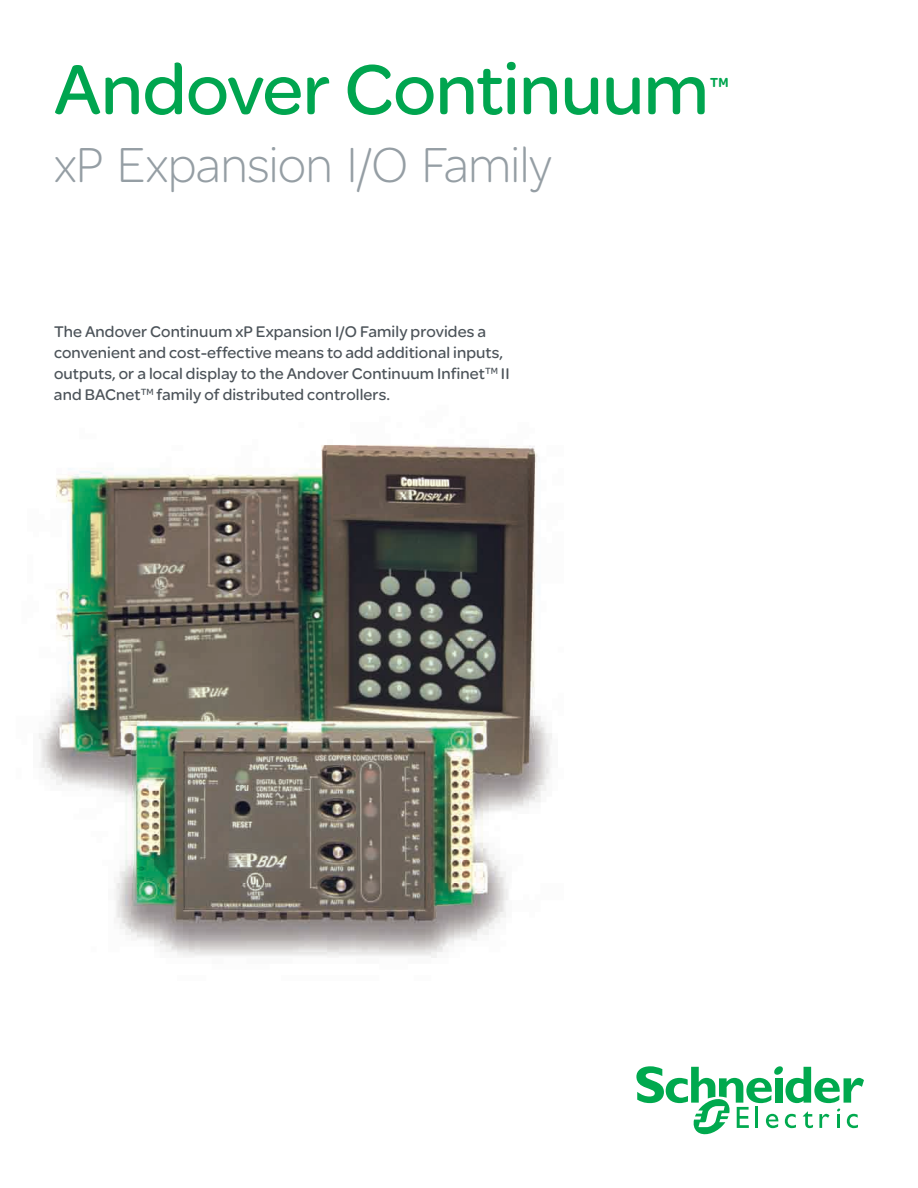
<style>
.page{position:relative;width:918px;height:1188px;background:#fff}
.page>*{position:absolute;margin:0;border:0;box-sizing:border-box;transform-origin:0 0}
.t1{font:75px "SE Optimist";letter-spacing:-.01em;color:#00a54f}
.t2{font:300 52.5px "SE Optimist";letter-spacing:-.01em;color:#959ea4;scale:.95 1}
.t3{font:16.5px/21px "SE Optimist";letter-spacing:.005em;color:#4d545a}
.t4{font:900 13.95px "SE Optimist";color:#00a54f;scale:.95 1}
</style>
<div class="page">
<img style="left:39px;top:445px;width:513px;height:513px">
<svg style="left:636px;top:1066px;width:228px;height:69px"></svg>
<h1 class="t1" style="left:54px;top:37px;width:656px">Andover Continuum</h1>
<p class="t4" style="left:710px;top:72px;width:21px">TM</p>
<h2 class="t2" style="left:54px;top:130px;width:526px">xP Expansion I/O Family</h2>
<p class="t3" style="left:54px;top:321px;width:457px">The Andover Continuum xP Expansion I/O Family provides a convenient and cost-effective means to add additional inputs, outputs, or a local display to the Andover Continuum Infinet<sup>TM</sup> II and BACnet<sup>TM</sup> family of distributed controllers.</p>
</div>
